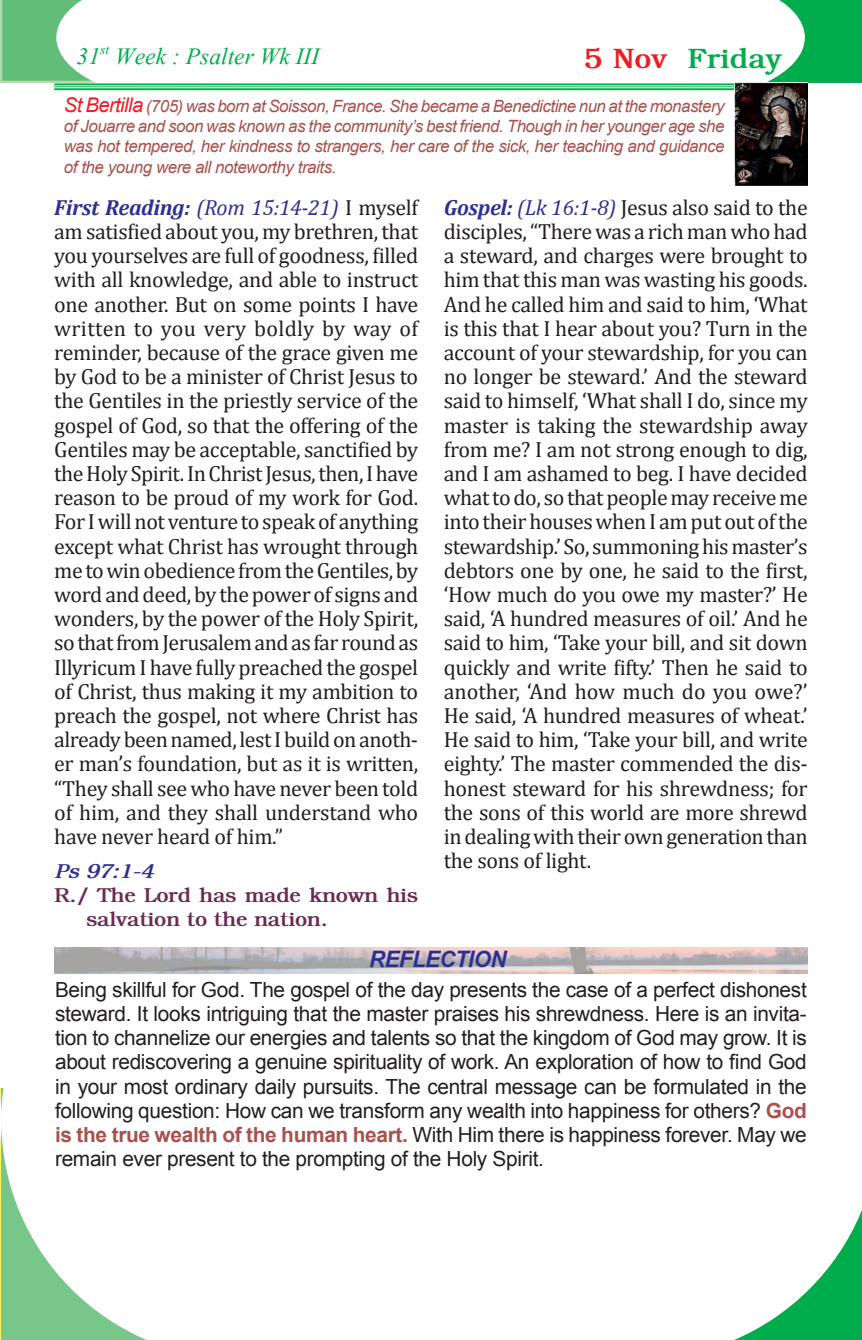
<style>
.page{position:relative;width:862px;height:1340px;background:#fff}
.page>*{position:absolute;margin:0;border:0;box-sizing:border-box;transform-origin:0 0}
.PgHd0{font:29.25px "Vijaya";color:#00ac4c}
.PgHDayR{font:700 28.12px "Bookman";color:#00ac4c}
.BodyTxtM{font:22.05px/24.1px "Cambria";letter-spacing:-.015em;color:#231f20;text-align:justify}
.Refl01{font:20.7px/24.3px "Arial";letter-spacing:-.015em;color:#231f20;text-align:justify}
.Rspons{font:700 20.25px/24.3px "Bookman";letter-spacing:-.015em;color:#6b2a50}
.Psalms{font:italic 700 20.25px "Bookman";color:#2e3092}
.StHist{font:italic 16.88px/20.2px "Arial";letter-spacing:-.025em;color:#a9514d;text-align:justify}
.s1{color:#ee1d23}
.s2{font-size:20.25px;color:#ee1d23}
.s3{font-weight:700;font-style:italic;color:#2e3092}
.s4{font-style:italic;color:#2e3092}
.s5{font-weight:700;color:#a9514d}
</style>
<div class="page">
<svg style="left:2px;top:973px;width:398px;height:366px"></svg>
<svg style="left:400px;top:947px;width:461px;height:392px"></svg>
<svg style="left:1px;top:0;width:330px;height:91px"></svg>
<div style="left:606px;top:0;width:255px;height:83px;background:#00ac4c"></div>
<div style="left:530px;top:0;width:274px;height:91px;background:#fff"></div>
<hr style="left:54px;top:83px;width:753px;height:2px;background:#00ac4c">
<hr style="left:54px;top:86px;width:753px;height:1px;background:#00ac4c">
<hr style="left:54px;top:88px;width:753px;height:2px;background:#00ac4c">
<svg style="left:0;top:1088px;width:2px;height:251px"></svg>
<hr style="left:0;top:0;width:1px;height:83px;background:#fff101">
<img style="left:734px;top:83px;width:73px;height:102px">
<img style="left:54px;top:947px;width:753px;height:26px">
<p class="PgHd0" style="left:77px;top:33px;width:244px">31<sup>st</sup> Week : Psalter Wk III</p>
<p class="PgHDayR" style="left:583px;top:42px;width:199px"><span class="s1">5 Nov</span> Friday</p>
<p class="StHist" style="left:64px;top:96px;width:662px"><span class="s2">St Bertilla</span> (705) was born at Soisson, France. She became a Benedictine nun at the monastery of Jouarre and soon was known as the community’s best friend. Though in her younger age she was hot tempered, her kindness to strangers, her care of the sick, her teaching and guidance of the young were all noteworthy traits.</p>
<p class="BodyTxtM" style="left:54px;top:195px;width:365px"><span class="s3">First Reading:</span> <span class="s4">(Rom 15:14-21)</span> I myself am satisfied about you, my brethren, that you yourselves are full of goodness, filled with all knowledge, and able to instruct one another. But on some points I have written to you very boldly by way of reminder, because of the grace given me by God to be a minister of Christ Jesus to the Gentiles in the priestly service of the gospel of God, so that the offering of the Gentiles may be acceptable, sanctified by the Holy Spirit. In Christ Jesus, then, I have reason to be proud of my work for God.<br>For I will not venture to speak of anything except what Christ has wrought through me to win obedience from the Gentiles, by word and deed, by the power of signs and wonders, by the power of the Holy Spirit, so that from Jerusalem and as far round as Illyricum I have fully preached the gospel of Christ, thus making it my ambition to preach the gospel, not where Christ has already been named, lest I build on anoth&shy;er man’s foundation, but as it is written, “They shall see who have never been told of him, and they shall understand who have never heard of him.”</p>
<p class="Psalms" style="left:54px;top:859px;width:101px">Ps 97:1-4</p>
<p class="Rspons" style="left:86px;top:883px;width:333px;text-indent:-32px">R./ The Lord has made known his salvation to the nation.</p>
<p class="BodyTxtM" style="left:443px;top:195px;width:365px"><span class="s3">Gospel:</span> <span class="s4">(Lk 16:1-8)</span> Jesus also said to the disciples, “There was a rich man who had a steward, and charges were brought to him that this man was wasting his goods.<br>And he called him and said to him, ‘What is this that I hear about you? Turn in the account of your stewardship, for you can no longer be steward.’ And the steward said to himself, ‘What shall I do, since my master is taking the stewardship away from me? I am not strong enough to dig, and I am ashamed to beg. I have decided what to do, so that people may receive me into their houses when I am put out of the stewardship.’ So, summoning his master’s debtors one by one, he said to the first, ‘How much do you owe my master?’ He said, ‘A hundred measures of oil.’ And he said to him, ‘Take your bill, and sit down quickly and write fifty.’ Then he said to another, ‘And how much do you owe?’ He said, ‘A hundred measures of wheat.’ He said to him, ‘Take your bill, and write eighty.’ The master commended the dis&shy;honest steward for his shrewdness; for the sons of this world are more shrewd in dealing with their own generation than the sons of light.</p>
<p class="Refl01" style="left:55px;top:977px;width:753px">Being skillful for God. The gospel of the day presents the case of a perfect dishonest steward. It looks intriguing that the master praises his shrewdness. Here is an invita&shy;tion to channelize our energies and talents so that the kingdom of God may grow. It is about rediscovering a genuine spirituality of work. An exploration of how to find God in your most ordinary daily pursuits. The central message can be formulated in the following question: How can we transform any wealth into happiness for others? <span class="s5">God is the true wealth of the human heart.</span> With Him there is happiness forever. May we remain ever present to the prompting of the Holy Spirit.</p>
</div>
